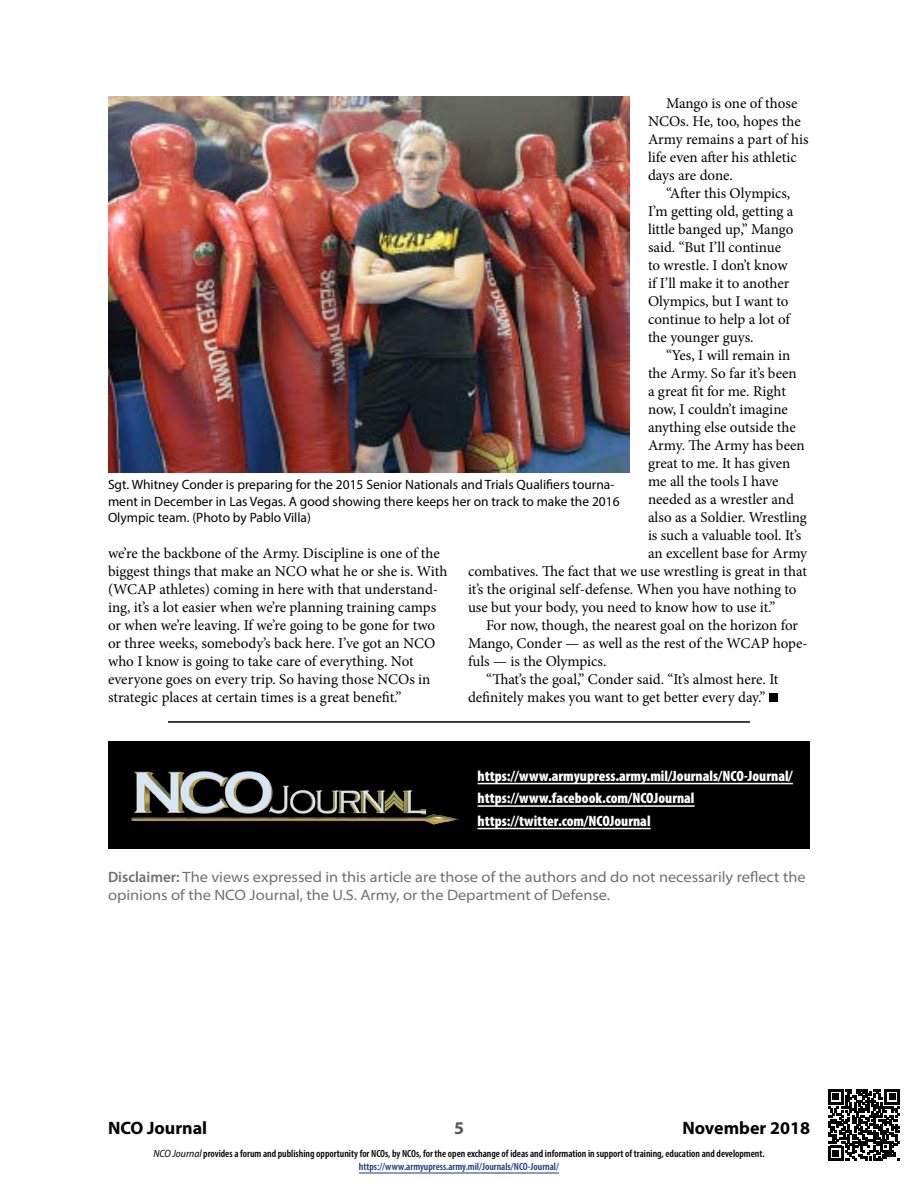
<style>
.page{position:relative;width:918px;height:1188px;background:#fff}
.page>*{position:absolute;margin:0;border:0;box-sizing:border-box;transform-origin:0 0}
.t1{font:700 18px "Myriad Pro";color:#000}
.t2{font:700 18px "Myriad Pro";color:#58595b}
.t3{font:15px/18px "Minion Pro";letter-spacing:-.005em;color:#000}
.t4{font:semi-expanded 15px/18px "Myriad Pro";color:#6d6e71}
.t5{font:900 condensed 15px/22.5px "Myriad Pro";color:#fff}
.t6{font:13.5px/16.5px "Myriad Pro";color:#000}
.t7{font:600 condensed 10.5px/13.5px "Myriad Pro";color:#000;text-align:center}
.s1{font-weight:600;font-stretch:normal}
.s2{font-weight:400;font-style:italic;font-stretch:semi-condensed}
.s3{color:#15397f}
</style>
<div class="page">
<hr style="left:359px;top:1173px;width:200px;height:1px;background:#15397f">
<div style="left:769px;top:693px;width:9px;height:9px;background:#000"></div>
<svg style="left:828px;top:1089px;width:72px;height:72px"></svg>
<hr style="left:168px;top:721px;width:582px;height:2px;background:#000">
<div style="left:108px;top:741px;width:702px;height:108px;background:#000"></div>
<hr style="left:478px;top:783px;width:315px;height:1px;background:#fff">
<hr style="left:478px;top:805px;width:217px;height:2px;background:#fff">
<hr style="left:478px;top:828px;width:173px;height:1px;background:#fff">
<img style="left:131px;top:771px;width:328px;height:54px">
<img style="left:108px;top:97px;width:522px;height:376px">
<p class="t3" style="left:648px;top:94px;width:162px;text-indent:18px">Mango is one of those<br>NCOs. He, too, hopes the<br>Army remains a part of his life even after his athletic days are done.</p>
<p class="t3" style="left:648px;top:184px;width:147px;text-indent:18px">“After this Olympics,<br>I’m getting old, getting a little banged up,” Mango said. “But I’ll continue to wrestle. I don’t know if I’ll make it to another<br>Olympics, but I want to continue to help a lot of the younger guys.</p>
<p class="t3" style="left:666px;top:346px;width:126px">“Yes, I will remain in</p>
<p class="t3" style="left:648px;top:364px;width:150px">the Army. So far it’s been</p>
<p class="t3" style="left:648px;top:382px;width:139px">a great fit for me. Right</p>
<p class="t3" style="left:648px;top:400px;width:141px">now, I couldn’t imagine</p>
<p class="t3" style="left:648px;top:418px;width:149px">anything else outside the</p>
<p class="t3" style="left:648px;top:436px;width:158px">Army. The Army has been</p>
<p class="t3" style="left:648px;top:454px;width:144px">great to me. It has given</p>
<p class="t3" style="left:648px;top:472px;width:132px">me all the tools I have</p>
<p class="t3" style="left:648px;top:490px;width:147px">needed as a wrestler and</p>
<p class="t3" style="left:648px;top:508px;width:160px">also as a Soldier. Wrestling</p>
<p class="t3" style="left:648px;top:526px;width:155px">is such a valuable tool. It’s</p>
<p class="t3" style="left:648px;top:544px;width:161px">an excellent base for Army</p>
<p class="t3" style="left:468px;top:562px;width:341px">combatives. The fact that we use wrestling is great in that</p>
<p class="t3" style="left:468px;top:580px;width:330px">it’s the original self-defense. When you have nothing to</p>
<p class="t3" style="left:468px;top:598px;width:309px">use but your body, you need to know how to use it.”</p>
<p class="t3" style="left:486px;top:616px;width:314px">For now, though, the nearest goal on the horizon for</p>
<p class="t3" style="left:468px;top:634px;width:341px">Mango, Conder — as well as the rest of the WCAP hope-</p>
<p class="t3" style="left:468px;top:652px;width:140px">fuls — is the Olympics.</p>
<p class="t3" style="left:486px;top:670px;width:294px">“That’s the goal,” Conder said. “It’s almost here. It</p>
<p class="t3" style="left:468px;top:688px;width:299px">definitely makes you want to get better every day.”</p>
<p class="t6" style="left:108px;top:476px;width:513px">Sgt. Whitney Conder is preparing for the 2015 Senior Nationals and Trials Qualifiers tourna&shy;ment in December in Las Vegas. A good showing there keeps her on track to make the 2016<br>Olympic team. (Photo by Pablo Villa)</p>
<p class="t3" style="left:108px;top:544px;width:341px">we’re the backbone of the Army. Discipline is one of the biggest things that make an NCO what he or she is. With (WCAP athletes) coming in here with that understand&shy;ing, it’s a lot easier when we’re planning training camps or when we’re leaving. If we’re going to be gone for two or three weeks, somebody’s back here. I’ve got an NCO who I know is going to take care of everything. Not everyone goes on every trip. So having those NCOs in strategic places at certain times is a great benefit.”</p>
<p class="t5" style="left:478px;top:764px;width:317px">https://www.armyupress.army.mil/Journals/NCO-Journal/ https://www.facebook.com/NCOJournal https://twitter.com/NCOJournal</p>
<p class="t4" style="left:108px;top:868px;width:699px"><span class="s1">Disclaimer:</span> The views expressed in this article are those of the authors and do not necessarily reflect the opinions of the NCO Journal, the U.S. Army, or the Department of Defense.</p>
<p class="t1" style="left:108px;top:1116px;width:101px">NCO Journal</p>
<p class="t2" style="left:454px;top:1116px;width:11px">5</p>
<p class="t1" style="left:682px;top:1116px;width:129px">November 2018</p>
<p class="t7" style="left:153px;top:1146px;width:613px"><span class="s2">NCO Journal</span> provides a forum and publishing opportunity for NCOs, by NCOs, for the open exchange of ideas and information in support of training, education and development. <span class="s3">https://www.armyupress.army.mil/Journals/NCO-Journal/</span></p>
</div>
